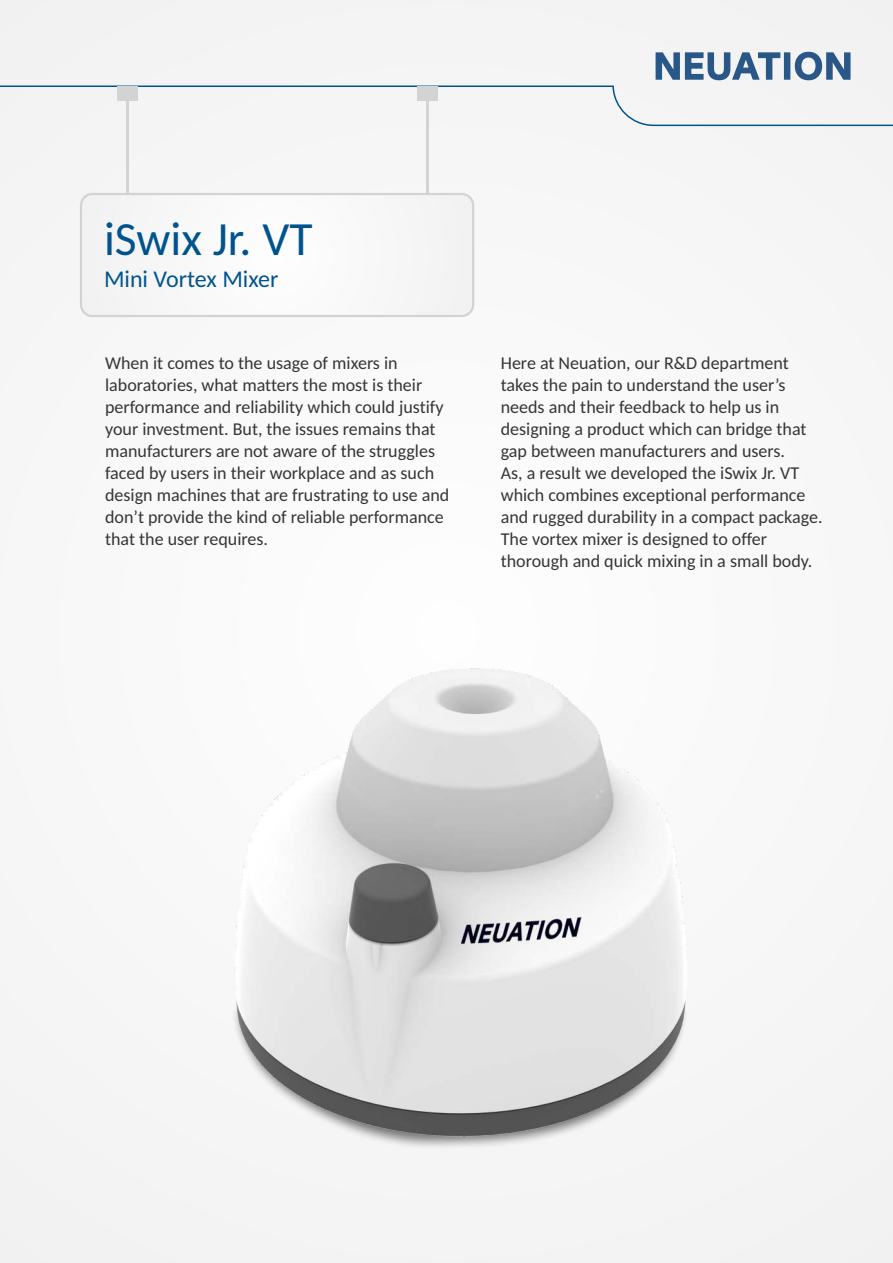
<style>
.page{position:relative;width:893px;height:1263px;background:#f7f7f7}
.page>*{position:absolute;margin:0;border:0;box-sizing:border-box;transform-origin:0 0}
.t1{font:47.55px "Carlito";color:#00548e}
.t2{font:24px "Carlito";color:#00548e}
.t3{font:18px/21.9px "Carlito";color:#373435}
</style>
<div class="page">
<hr style="left:126px;top:97px;width:3px;height:97px;background:#d2d3d5">
<hr style="left:426px;top:97px;width:2px;height:97px;background:#d2d3d5">
<div style="left:80px;top:193px;width:394px;height:124px;border:2px solid #d2d3d5;border-radius:11px"></div>
<img style="left:234px;top:668px;width:452px;height:479px">
<svg style="left:0;top:52px;width:893px;height:75px"></svg>
<h1 class="t1" style="left:104px;top:220px;width:210px">iSwix Jr. VT</h1>
<h2 class="t2" style="left:104px;top:269px;width:176px">Mini Vortex Mixer</h2>
<p class="t3" style="left:105px;top:354px;width:346px">When it comes to the usage of mixers in laboratories, what matters the most is their performance and reliability which could justify your investment. But, the issues remains that manufacturers are not aware of the struggles faced by users in their workplace and as such design machines that are frustrating to use and don’t provide the kind of reliable performance that the user requires.</p>
<p class="t3" style="left:501px;top:354px;width:323px">Here at Neuation, our R&amp;D department takes the pain to understand the user’s needs and their feedback to help us in designing a product which can bridge that gap between manufacturers and users.<br>As, a result we developed the iSwix Jr. VT which combines exceptional performance and rugged durability in a compact package.<br>The vortex mixer is designed to offer thorough and quick mixing in a small body.</p>
</div>
